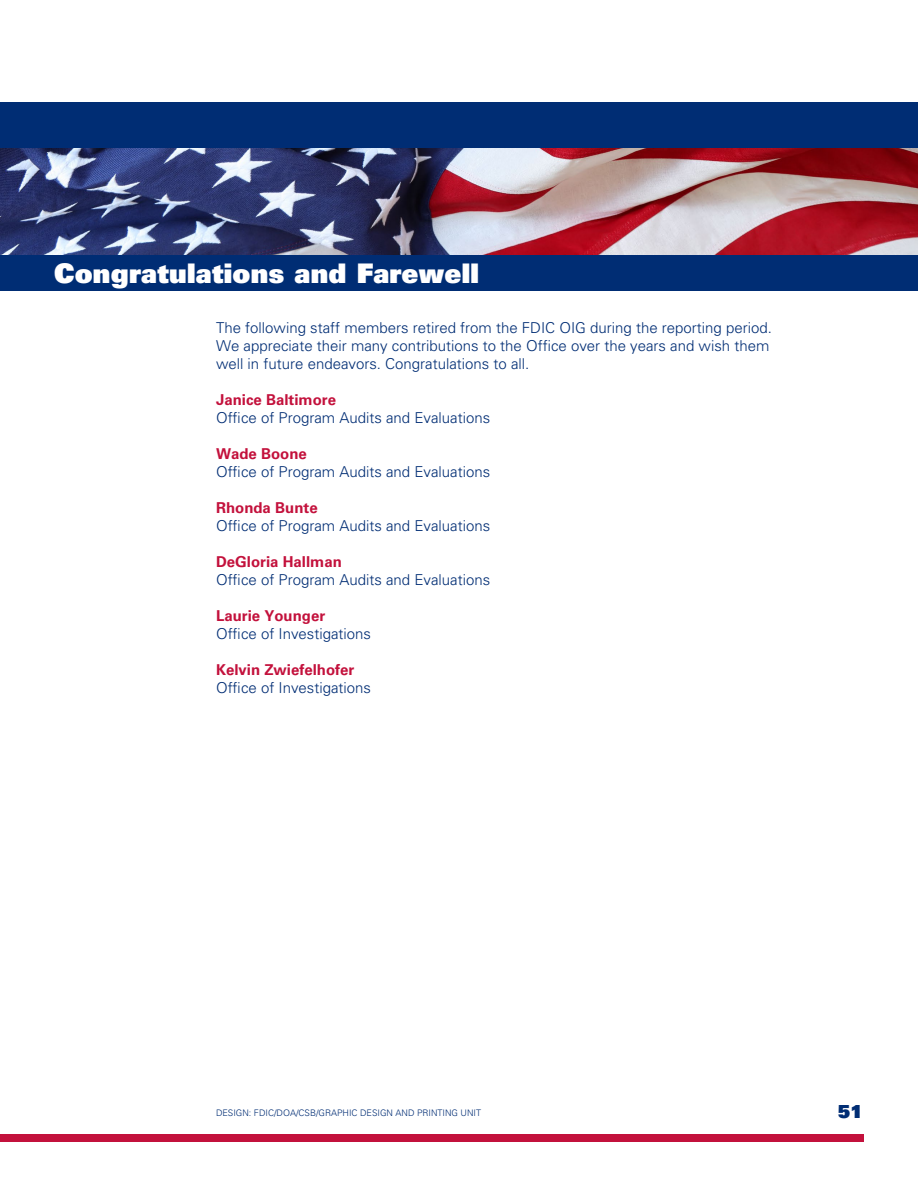
<style>
.page{position:relative;width:918px;height:1188px;background:#fff}
.page>*{position:absolute;margin:0;border:0;box-sizing:border-box;transform-origin:0 0}
.chapter_head{font:27px "Univers LT Std X Black";letter-spacing:.01em;color:#fff}
.t1{font:18px "Univers LT Std X Black";color:#002d74}
.body{font:300 15px/18px "Univers LT Std";color:#002d74}
.t2{font:300 9px "Univers LT Std";color:#002d74}
.s1{font-weight:700;color:#c3113c}
</style>
<div class="page">
<div style="left:0;top:102px;width:918px;height:46px;background:#002d74"></div>
<div style="left:0;top:1134px;width:864px;height:7px;background:#c3113c"></div>
<img style="left:0;top:148px;width:918px;height:107px">
<div style="left:0;top:255px;width:918px;height:36px;background:#002d74"></div>
<p class="chapter_head" style="left:54px;top:256px;width:426px">Congratulations and Farewell</p>
<p class="body" style="left:216px;top:318px;width:557px">The following staff members retired from the FDIC OIG during the reporting period.<br>We appreciate their many contributions to the Office over the years and wish them well in future endeavors. Congratulations to all.</p>
<p class="body" style="left:216px;top:390px;width:276px"><span class="s1">Janice Baltimore<br></span>Office of Program Audits and Evaluations</p>
<p class="body" style="left:216px;top:444px;width:276px"><span class="s1">Wade Boone<br></span>Office of Program Audits and Evaluations</p>
<p class="body" style="left:216px;top:498px;width:276px"><span class="s1">Rhonda Bunte<br></span>Office of Program Audits and Evaluations</p>
<p class="body" style="left:216px;top:552px;width:276px"><span class="s1">DeGloria Hallman<br></span>Office of Program Audits and Evaluations</p>
<p class="body" style="left:216px;top:606px;width:157px"><span class="s1">Laurie Younger<br></span>Office of Investigations</p>
<p class="body" style="left:216px;top:660px;width:157px"><span class="s1">Kelvin Zwiefelhofer<br></span>Office of Investigations</p>
<p class="t2" style="left:216px;top:1108px;width:267px">DESIGN: FDIC/DOA/CSB/GRAPHIC DESIGN AND PRINTING UNIT</p>
<p class="t1" style="left:838px;top:1100px;width:27px">51</p>
</div>
